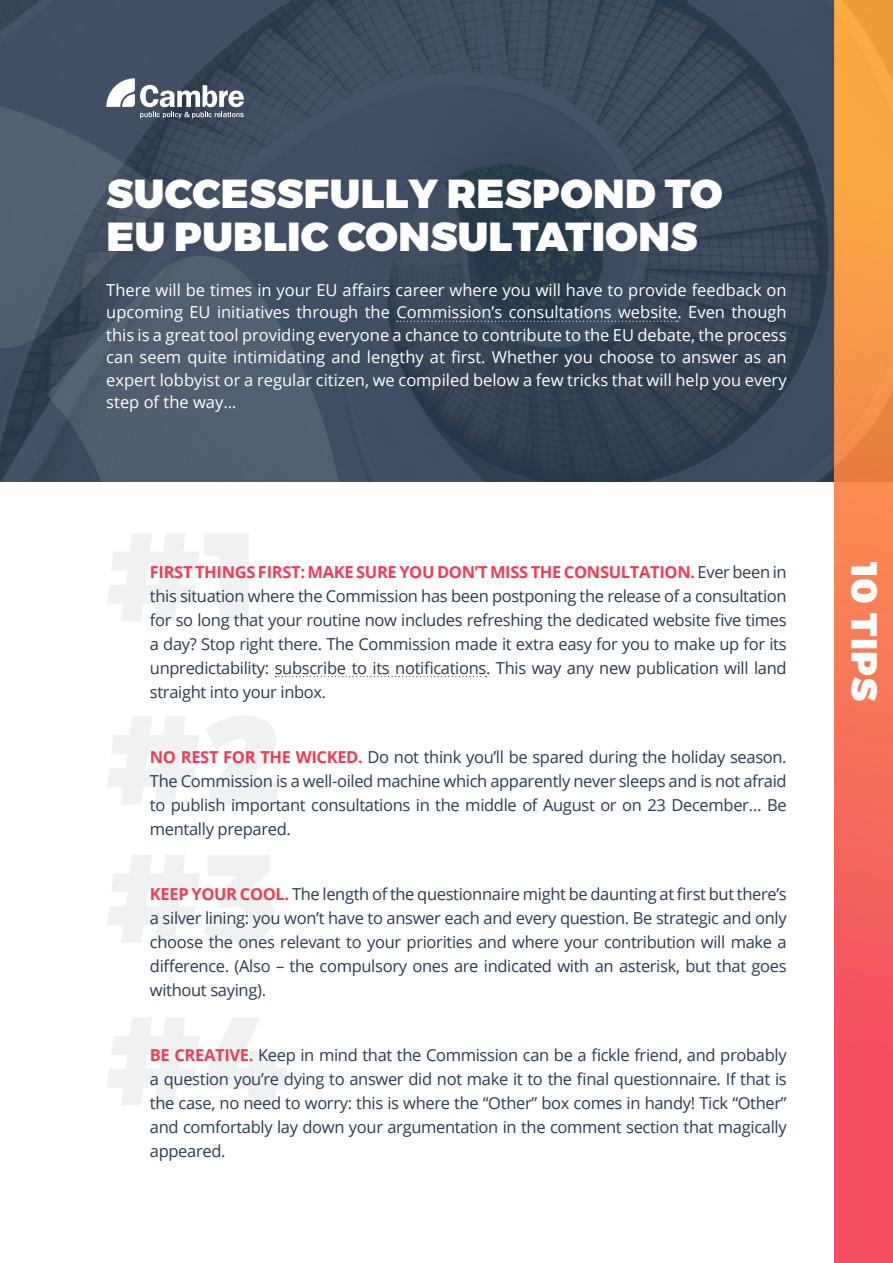
<style>
.page{position:relative;width:893px;height:1263px;background:#fff}
.page>*{position:absolute;margin:0;border:0;box-sizing:border-box;transform-origin:0 0}
.t1{font:900 126px/183.3px "Montserrat";color:#293b52}
.t2{font:900 40.5px/43.5px "Montserrat";letter-spacing:.01em;color:#fff}
.t3{font:900 36.3px "Montserrat";letter-spacing:.03em;color:#fff}
.t4{font:16.5px/24px "Open Sans";letter-spacing:-.02em;color:#293b52;text-align:justify}
.t5{font:16.5px/22.5px "Open Sans";color:#fff;text-align:justify}
.s1{font-weight:700;color:#f23c55}
</style>
<div class="page">
<svg style="left:0;top:0;width:835px;height:481px;background:#394759"></svg>
<svg style="left:835px;top:0;width:58px;height:1263px;background:#f57a54"></svg>
<svg style="left:0;top:55px;width:407px;height:623px"></svg>
<svg style="left:397px;top:321px;width:281px;height:1px"></svg>
<svg style="left:275px;top:676px;width:212px;height:1px"></svg>
<svg style="left:106px;top:78px;width:138px;height:40px"></svg>
<h2 class="t2" style="left:107px;top:173px;width:617px">SUCCESSFULLY RESPOND TO<br>EU PUBLIC CONSULTATIONS</h2>
<p class="t5" style="left:106px;top:278px;width:682px">There will be times in your EU affairs career where you will have to provide feedback on upcoming EU initiatives through the Commission’s consultations website. Even though this is a great tool providing everyone a chance to contribute to the EU debate, the process can seem quite intimidating and lengthy at first. Whether you choose to answer as an expert lobbyist or a regular citizen, we compiled below a few tricks that will help you every step of the way…</p>
<h1 class="t1" style="left:106px;top:489px;width:176px">#1 #2</h1>
<p class="t4" style="left:150px;top:559px;width:638px"><span class="s1">FIRST THINGS FIRST: MAKE SURE YOU DON’T MISS THE CONSULTATION.</span> Ever been in this situation where the Commission has been postponing the release of a consultation for so long that your routine now includes refreshing the dedicated website five times a day? Stop right there. The Commission made it extra easy for you to make up for its unpredictability: subscribe to its notifications. This way any new publication will land straight into your inbox.</p>
<p class="t4" style="left:150px;top:744px;width:638px"><span class="s1">NO REST FOR THE WICKED.</span> Do not think you’ll be spared during the holiday season.<br>The Commission is a well-oiled machine which apparently never sleeps and is not afraid to publish important consultations in the middle of August or on 23 December… Be mentally prepared.</p>
<h1 class="t1" style="left:106px;top:821px;width:183px;line-height:162.6px">#3 #4</h1>
<p class="t4" style="left:150px;top:881px;width:638px"><span class="s1">KEEP YOUR COOL.</span> The length of the questionnaire might be daunting at first but there’s a silver lining: you won’t have to answer each and every question. Be strategic and only choose the ones relevant to your priorities and where your contribution will make a difference. (Also – the compulsory ones are indicated with an asterisk, but that goes without saying).</p>
<p class="t4" style="left:150px;top:1042px;width:638px"><span class="s1">BE CREATIVE.</span> Keep in mind that the Commission can be a fickle friend, and probably a question you’re dying to answer did not make it to the final questionnaire. If that is the case, no need to worry: this is where the “Other” box comes in handy! Tick “Other” and comfortably lay down your argumentation in the comment section that magically appeared.</p>
<h3 class="t3" style="left:887px;top:562px;width:141px;rotate:90deg">10 TIPS</h3>
</div>
